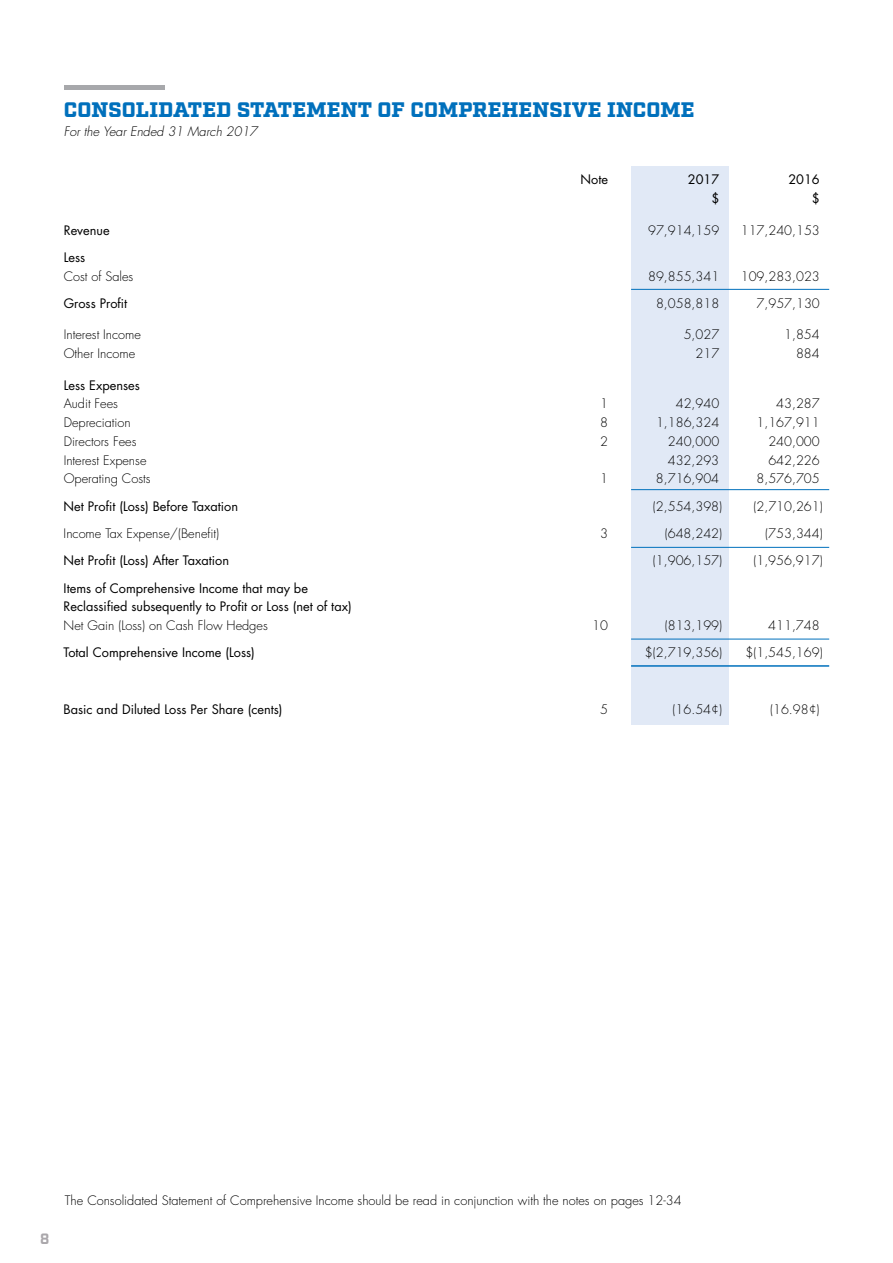
<style>
.page{position:relative;width:893px;height:1263px;background:#fff}
.page>*{position:absolute;margin:0;border:0;box-sizing:border-box;transform-origin:0 0}
.t1{font:900 21px "Factoria";letter-spacing:.01em;color:#0070bc}
.t2{font:700 15px "Factoria";color:#aaa7ab}
.t3{font:300 12.75px "Futura";color:#000}
.t4{font:12.75px/18.8px "Futura";color:#000}
.t5{font:italic 300 12.75px "Futura";color:#000}
</style>
<div class="page">
<hr style="left:64px;top:85px;width:100px;height:4px;background:#a7a8ab">
<div style="left:631px;top:167px;width:98px;height:558px;background:#e1e9f6"></div>
<hr style="left:631px;top:639px;width:198px;height:1px;background:#0070bc">
<hr style="left:631px;top:489px;width:198px;height:1px;background:#0070bc">
<hr style="left:631px;top:289px;width:198px;height:1px;background:#0070bc">
<hr style="left:631px;top:665px;width:198px;height:2px;background:#0070bc">
<hr style="left:631px;top:547px;width:198px;height:1px;background:#0070bc">
<h1 class="t1" style="left:64px;top:98px;width:632px">CONSOLIDATED STATEMENT OF COMPREHENSIVE INCOME</h1>
<p class="t5" style="left:64px;top:123px;width:195px">For the Year Ended 31 March 2017</p>
<p class="t4" style="left:581px;top:170px;width:29px">Note</p>
<p class="t4" style="left:688px;top:170px;width:33px">2017</p>
<p class="t4" style="left:788px;top:170px;width:33px">2016</p>
<p class="t4" style="left:711px;top:189px;width:9px">$</p>
<p class="t4" style="left:812px;top:189px;width:9px">$</p>
<p class="t4" style="left:64px;top:220px;width:47px">Revenue</p>
<p class="t3" style="left:648px;top:222px;width:73px">97,914,159</p>
<p class="t3" style="left:741px;top:222px;width:81px">117,240,153</p>
<p class="t4" style="left:64px;top:248px;width:23px">Less</p>
<p class="t3" style="left:64px;top:268px;width:71px">Cost of Sales</p>
<p class="t3" style="left:648px;top:268px;width:73px">89,855,341</p>
<p class="t3" style="left:741px;top:268px;width:81px">109,283,023</p>
<p class="t4" style="left:64px;top:294px;width:65px">Gross Profit</p>
<p class="t3" style="left:656px;top:295px;width:65px">8,058,818</p>
<p class="t3" style="left:757px;top:295px;width:65px">7,957,130</p>
<p class="t3" style="left:64px;top:327px;width:79px">Interest Income</p>
<p class="t3" style="left:684px;top:327px;width:37px">5,027</p>
<p class="t3" style="left:784px;top:327px;width:37px">1,854</p>
<p class="t3" style="left:64px;top:345px;width:73px">Other Income</p>
<p class="t3" style="left:696px;top:345px;width:25px">217</p>
<p class="t3" style="left:796px;top:345px;width:25px">884</p>
<p class="t4" style="left:64px;top:375px;width:78px">Less Expenses</p>
<p class="t3" style="left:64px;top:396px;width:56px">Audit Fees</p>
<p class="t3" style="left:600px;top:396px;width:9px">1</p>
<p class="t3" style="left:676px;top:396px;width:45px">42,940</p>
<p class="t3" style="left:776px;top:396px;width:45px">43,287</p>
<p class="t3" style="left:64px;top:414px;width:69px">Depreciation</p>
<p class="t3" style="left:600px;top:414px;width:9px">8</p>
<p class="t3" style="left:656px;top:414px;width:65px">1,186,324</p>
<p class="t3" style="left:756px;top:414px;width:65px">1,167,911</p>
<p class="t3" style="left:64px;top:433px;width:74px">Directors Fees</p>
<p class="t3" style="left:600px;top:433px;width:9px">2</p>
<p class="t3" style="left:668px;top:433px;width:53px">240,000</p>
<p class="t3" style="left:768px;top:433px;width:53px">240,000</p>
<p class="t3" style="left:64px;top:452px;width:84px">Interest Expense</p>
<p class="t3" style="left:668px;top:452px;width:53px">432,293</p>
<p class="t3" style="left:768px;top:452px;width:53px">642,226</p>
<p class="t3" style="left:64px;top:471px;width:88px">Operating Costs</p>
<p class="t3" style="left:600px;top:471px;width:9px">1</p>
<p class="t3" style="left:656px;top:471px;width:65px">8,716,904</p>
<p class="t3" style="left:756px;top:471px;width:65px">8,576,705</p>
<p class="t4" style="left:64px;top:496px;width:176px">Net Profit (Loss) Before Taxation</p>
<p class="t3" style="left:653px;top:498px;width:71px">(2,554,398)</p>
<p class="t3" style="left:753px;top:498px;width:71px">(2,710,261)</p>
<p class="t3" style="left:64px;top:525px;width:157px">Income Tax Expense/(Benefit)</p>
<p class="t3" style="left:600px;top:525px;width:9px">3</p>
<p class="t3" style="left:665px;top:525px;width:59px">(648,242)</p>
<p class="t3" style="left:765px;top:525px;width:59px">(753,344)</p>
<p class="t4" style="left:64px;top:551px;width:167px">Net Profit (Loss) After Taxation</p>
<p class="t3" style="left:653px;top:552px;width:71px">(1,906,157)</p>
<p class="t3" style="left:753px;top:552px;width:71px">(1,956,917)</p>
<p class="t4" style="left:64px;top:578px;width:290px">Items of Comprehensive Income that may be<br>Reclassified subsequently to Profit or Loss (net of tax)</p>
<p class="t3" style="left:64px;top:617px;width:206px">Net Gain (Loss) on Cash Flow Hedges</p>
<p class="t3" style="left:592px;top:617px;width:17px">10</p>
<p class="t3" style="left:665px;top:617px;width:59px">(813,199)</p>
<p class="t3" style="left:768px;top:617px;width:53px">411,748</p>
<p class="t4" style="left:64px;top:643px;width:193px">Total Comprehensive Income (Loss)</p>
<p class="t3" style="left:645px;top:644px;width:79px">$(2,719,356)</p>
<p class="t3" style="left:745px;top:644px;width:79px">$(1,545,169)</p>
<p class="t4" style="left:64px;top:699px;width:220px">Basic and Diluted Loss Per Share (cents)</p>
<p class="t3" style="left:600px;top:701px;width:9px">5</p>
<p class="t3" style="left:673px;top:701px;width:51px">(16.54¢)</p>
<p class="t3" style="left:770px;top:701px;width:51px">(16.98¢)</p>
<p class="t2" style="left:40px;top:1229px;width:11px">8</p>
<p class="t3" style="left:65px;top:1192px;width:618px">The Consolidated Statement of Comprehensive Income should be read in conjunction with the notes on pages 12-34</p>
</div>
